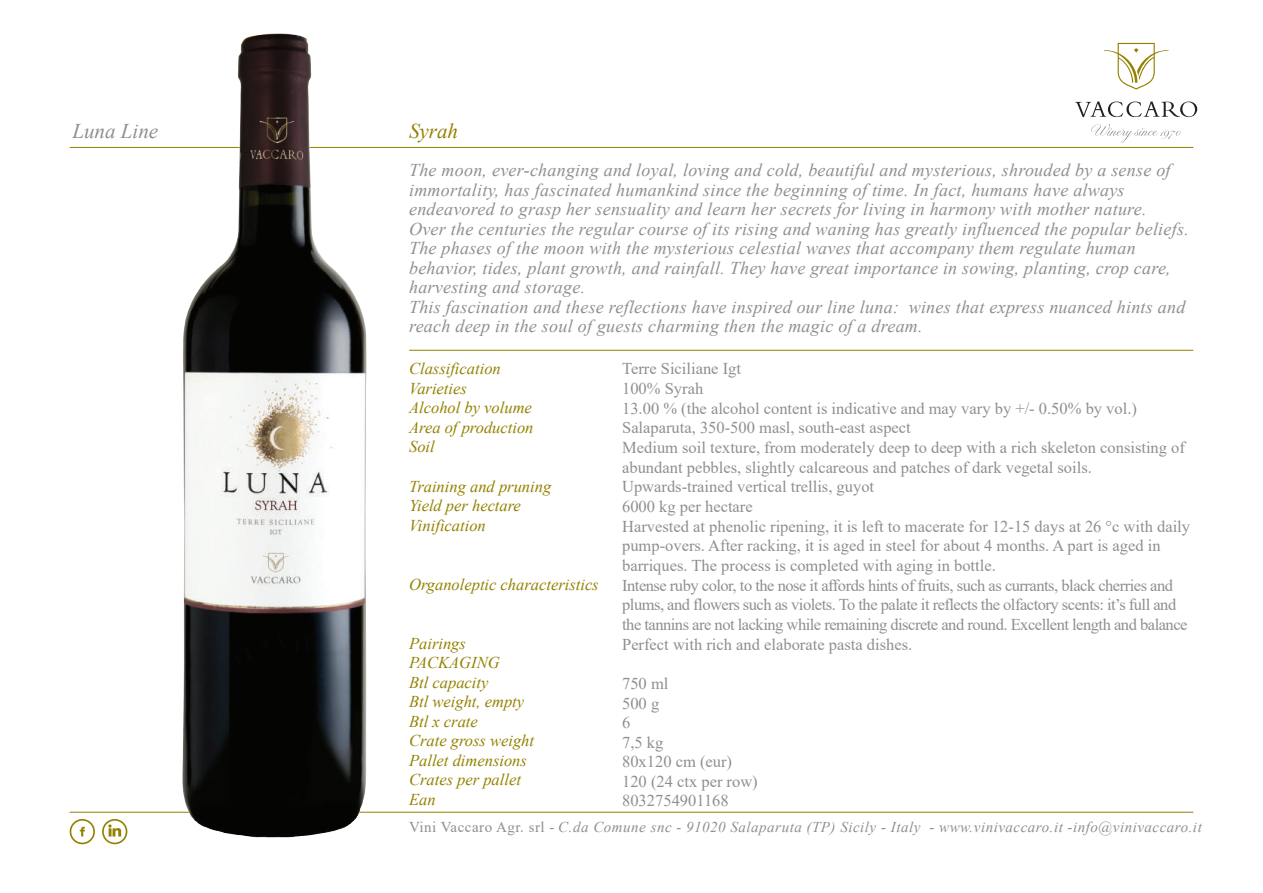
<style>
.page{position:relative;width:1263px;height:893px;background:#fff}
.page>*{position:absolute;margin:0;border:0;box-sizing:border-box;transform-origin:0 0}
.t1{font:italic 21px "Times New Roman";color:#8d8f92}
.t2{font:italic 21px "Times New Roman";color:#948100}
.t3{font:italic 18px/19.5px "Times New Roman";letter-spacing:.015em;color:#8d8f92}
.t4{font:16.5px/19.6px "Times New Roman";color:#8d8f92}
.t5{font:italic 16.5px/19.5px "Times New Roman";color:#948100}
.t6{font:italic 15px "Times New Roman";letter-spacing:.035em;color:#8d8f92}
.s1{font-style:normal}
</style>
<div class="page">
<hr style="left:70px;top:147px;width:1123px;height:1px;background:#948100">
<hr style="left:70px;top:812px;width:1123px;height:1px;background:#948100">
<img style="left:167px;top:33px;width:214px;height:805px">
<svg style="left:70px;top:819px;width:25px;height:25px"></svg>
<svg style="left:102px;top:819px;width:25px;height:25px"></svg>
<hr style="left:409px;top:350px;width:784px;height:1px;background:#948100">
<svg style="left:1075px;top:102px;width:122px;height:15px"></svg>
<svg style="left:1104px;top:43px;width:64px;height:47px"></svg>
<svg style="left:1091px;top:124px;width:89px;height:19px"></svg>
<p class="t1" style="left:72px;top:116px;width:87px">Luna Line</p>
<p class="t2" style="left:409px;top:116px;width:50px">Syrah</p>
<p class="t3" style="left:409px;top:160px;width:781px">The moon, ever-changing and loyal, loving and cold, beautiful and mysterious, shrouded by a sense of immortality, has fascinated humankind since the beginning of time. In fact, humans have always endeavored to grasp her sensuality and learn her secrets for living in harmony with mother nature.<br>Over the centuries the regular course of its rising and waning has greatly influenced the popular beliefs.<br>The phases of the moon with the mysterious celestial waves that accompany them regulate human behavior, tides, plant growth, and rainfall. They have great importance in sowing, planting, crop care, harvesting and storage.<br>This fascination and these reflections have inspired our line luna: wines that express nuanced hints and reach deep in the soul of guests charming then the magic of a dream.</p>
<p class="t5" style="left:409px;top:359px;width:126px">Classification<br>Varieties<br>Alcohol by volume<br>Area of production<br>Soil</p>
<p class="t5" style="left:409px;top:476px;width:144px">Training and pruning<br>Yield per hectare<br>Vinification</p>
<p class="t5" style="left:409px;top:574px;width:191px">Organoleptic characteristics</p>
<p class="t5" style="left:409px;top:633px;width:126px">Pairings<br>PACKAGING<br>Btl capacity<br>Btl weight, empty<br>Btl x crate<br>Crate gross weight<br>Pallet dimensions<br>Crates per pallet<br>Ean</p>
<p class="t4" style="left:622px;top:358px;width:569px">Terre Siciliane Igt<br>100% Syrah<br>13.00 % (the alcohol content is indicative and may vary by +/- 0.50% by vol.)<br>Salaparuta, 350-500 masl, south-east aspect<br>Medium soil texture, from moderately deep to deep with a rich skeleton consisting of abundant pebbles, slightly calcareous and patches of dark vegetal soils.<br>Upwards-trained vertical trellis, guyot<br>6000 kg per hectare<br>Harvested at phenolic ripening, it is left to macerate for 12-15 days at 26 °c with daily pump-overs. After racking, it is aged in steel for about 4 months. A part is aged in barriques. The process is completed with aging in bottle.<br>Intense ruby color, to the nose it affords hints of fruits, such as currants, black cherries and plums, and flowers such as violets. To the palate it reflects the olfactory scents: it’s full and the tannins are not lacking while remaining discrete and round. Excellent length and balance Perfect with rich and elaborate pasta dishes.</p>
<p class="t4" style="left:622px;top:673px;width:137px">750 ml<br>500 g<br>6<br>7,5 kg<br>80x120 cm (eur)<br>120 (24 ctx per row)<br>8032754901168</p>
<p class="t6" style="left:409px;top:817px;width:794px"><span class="s1">Vini Vaccaro Agr. srl -</span> C.da Comune snc - 91020 Salaparuta (TP) Sicily - Italy - www.vinivaccaro.it -info@vinivaccaro.it</p>
</div>
